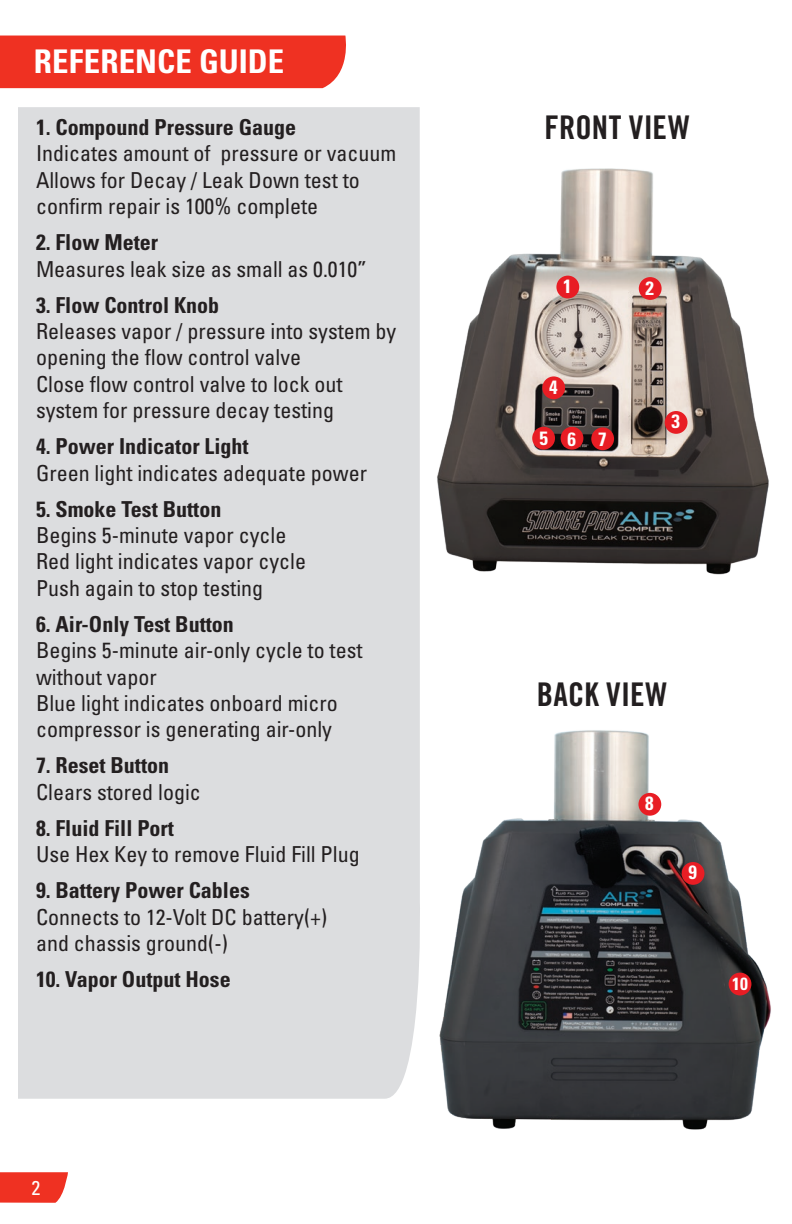
<style>
.page{position:relative;width:792px;height:1224px;background:#fff}
.page>*{position:absolute;margin:0;border:0;box-sizing:border-box;transform-origin:0 0}
.t1{font:32.6px "Trade Gothic LT Std Bd Cn 20";letter-spacing:.01em;color:#231f20}
.t2{font:700 condensed 32.6px "Univers LT Std";letter-spacing:.005em;color:#fff}
.t3{font:condensed 22px/26.4px "Univers LT Std";color:#231f20}
.t4{font:700 condensed 22px "Univers LT Std";color:#231f20}
.t5{font:condensed 20px "Univers LT Std";color:#fff}
.t6{font:700 condensed 19.2px "Univers LT Std";color:#fff}
.t7{font:700 condensed 17.6px "Univers LT Std";color:#fff}
</style>
<div class="page">
<img style="left:439px;top:730px;width:332px;height:400px">
<div style="left:18px;top:107px;width:402px;height:992px;background:#dcdddf"></div>
<div style="left:0;top:36px;width:346px;height:52px;background:#ef3122"></div>
<svg style="left:0;top:1172px;width:68px;height:31px;background:#f04133"></svg>
<img style="left:437px;top:168px;width:332px;height:407px">
<div style="left:556px;top:276px;width:23px;height:22px;background:#e81d24;border-radius:50%"></div>
<div style="left:639px;top:277px;width:23px;height:23px;background:#e81d24;border-radius:50%"></div>
<div style="left:665px;top:411px;width:23px;height:23px;background:#e81d24;border-radius:50%"></div>
<div style="left:542px;top:376px;width:23px;height:23px;background:#e81d24;border-radius:50%"></div>
<div style="left:532px;top:427px;width:23px;height:23px;background:#e81d24;border-radius:50%"></div>
<div style="left:561px;top:427px;width:22px;height:23px;background:#e81d24;border-radius:50%"></div>
<div style="left:591px;top:427px;width:23px;height:23px;background:#e81d24;border-radius:50%"></div>
<div style="left:638px;top:793px;width:23px;height:23px;background:#e81d24;border-radius:50%"></div>
<div style="left:729px;top:973px;width:22px;height:22px;background:#e81d24;border-radius:50%"></div>
<div style="left:682px;top:862px;width:22px;height:23px;background:#e81d24;border-radius:50%"></div>
<p class="t2" style="left:34px;top:41px;width:252px">REFERENCE GUIDE</p>
<p class="t4" style="left:36px;top:114px;width:262px">1. Compound Pressure Gauge</p>
<p class="t3" style="left:36px;top:140px;width:362px">Indicates amount of pressure or vacuum</p>
<p class="t3" style="left:36px;top:166px;width:325px">Allows for Decay / Leak Down test to confirm repair is 100% complete</p>
<p class="t4" style="left:36px;top:229px;width:124px">2. Flow Meter</p>
<p class="t3" style="left:36px;top:255px;width:333px">Measures leak size as small as 0.010”</p>
<p class="t4" style="left:36px;top:291px;width:185px">3. Flow Control Knob</p>
<p class="t3" style="left:36px;top:318px;width:362px">Releases vapor / pressure into system by opening the flow control valve</p>
<p class="t3" style="left:36px;top:370px;width:308px">Close flow control valve to lock out</p>
<p class="t3" style="left:36px;top:397px;width:300px">system for pressure decay testing</p>
<p class="t4" style="left:36px;top:433px;width:214px">4. Power Indicator Light</p>
<p class="t3" style="left:36px;top:459px;width:333px">Green light indicates adequate power</p>
<p class="t4" style="left:36px;top:495px;width:187px">5. Smoke Test Button</p>
<p class="t3" style="left:36px;top:522px;width:252px">Begins 5-minute vapor cycle</p>
<p class="t3" style="left:36px;top:548px;width:272px">Red light indicates vapor cycle</p>
<p class="t3" style="left:36px;top:574px;width:229px">Push again to stop testing</p>
<p class="t4" style="left:36px;top:610px;width:199px">6. Air-Only Test Button</p>
<p class="t3" style="left:36px;top:637px;width:328px">Begins 5-minute air-only cycle to test without vapor</p>
<p class="t3" style="left:36px;top:690px;width:303px">Blue light indicates onboard micro</p>
<p class="t3" style="left:36px;top:716px;width:298px">compressor is generating air-only</p>
<p class="t4" style="left:36px;top:752px;width:135px">7. Reset Button</p>
<p class="t3" style="left:36px;top:778px;width:166px">Clears stored logic</p>
<p class="t4" style="left:36px;top:814px;width:140px">8. Fluid Fill Port</p>
<p class="t3" style="left:36px;top:841px;width:325px">Use Hex Key to remove Fluid Fill Plug</p>
<p class="t4" style="left:36px;top:877px;width:215px">9. Battery Power Cables</p>
<p class="t3" style="left:36px;top:903px;width:293px">Connects to 12-Volt DC battery(+)</p>
<p class="t3" style="left:36px;top:930px;width:193px">and chassis ground(-)</p>
<p class="t4" style="left:36px;top:966px;width:196px">10. Vapor Output Hose</p>
<p class="t5" style="left:32px;top:1175px;width:10px">2</p>
<p class="t1" style="left:544px;top:108px;width:147px">FRONT VIEW</p>
<p class="t6" style="left:563px;top:275px;width:10px">1</p>
<p class="t6" style="left:646px;top:276px;width:10px">2</p>
<p class="t6" style="left:549px;top:375px;width:10px">4</p>
<p class="t6" style="left:540px;top:427px;width:10px">5</p>
<p class="t6" style="left:567px;top:427px;width:10px">6</p>
<p class="t6" style="left:598px;top:428px;width:10px">7</p>
<p class="t6" style="left:672px;top:410px;width:10px">3</p>
<p class="t1" style="left:537px;top:674px;width:132px">BACK VIEW</p>
<p class="t6" style="left:645px;top:792px;width:10px">8</p>
<p class="t6" style="left:688px;top:861px;width:10px">9</p>
<p class="t7" style="left:732px;top:973px;width:17px">10</p>
</div>
